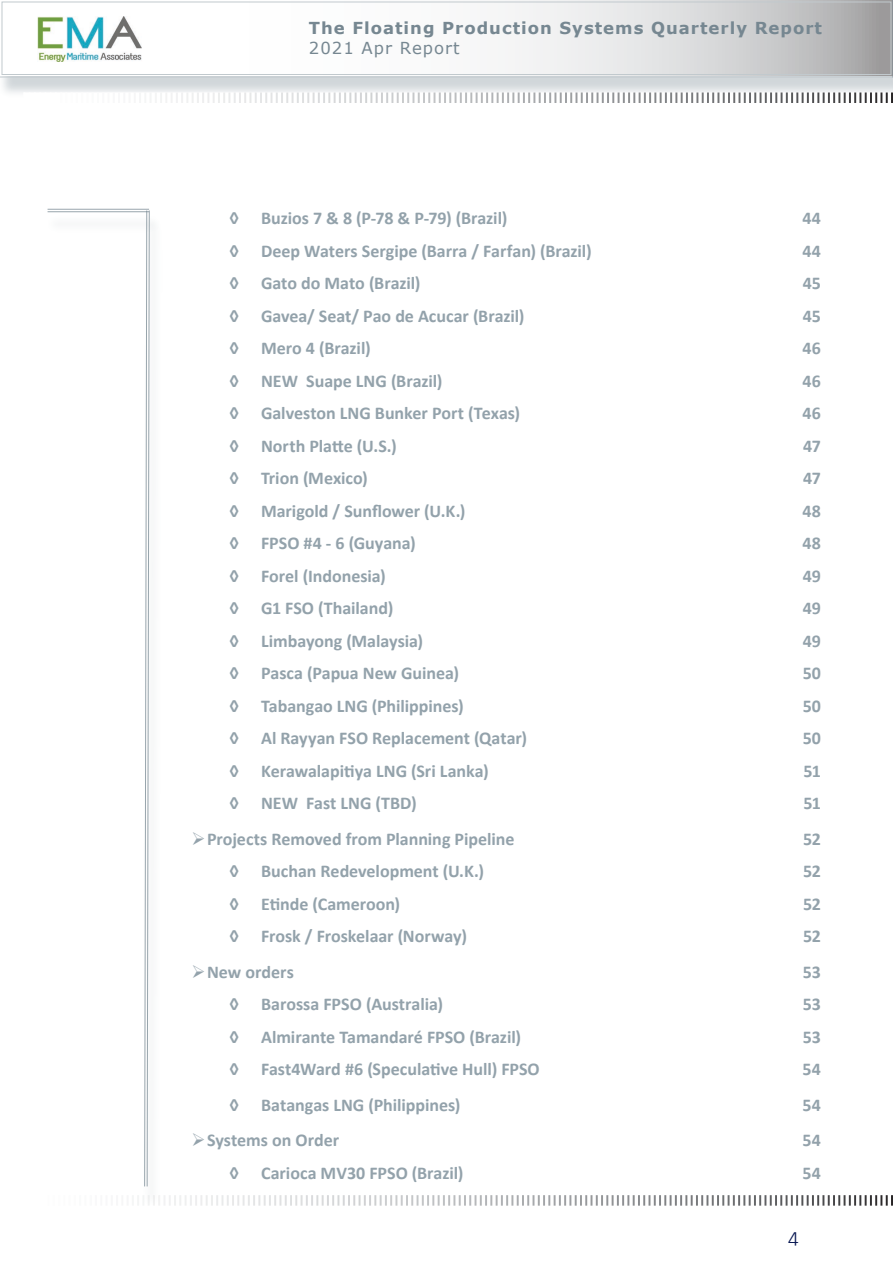
<style>
.page{position:relative;width:893px;height:1263px;background:#fff}
.page>*{position:absolute;margin:0;border:0;box-sizing:border-box;transform-origin:0 0}
.t1{font:300 21px "Calibri";color:#0a1953}
.t2{font:700 18px "Calibri";color:#93a2ab}
.t3{font:700 16.5px "Verdana";letter-spacing:.06em;color:#768791}
.t4{font:16.5px "Verdana";letter-spacing:.06em;color:#768791}
</style>
<div class="page">
<svg style="left:138px;top:1195px;width:755px;height:11px"></svg>
<div style="left:0;top:5px;width:893px;height:94px;background:#768791;opacity:.75"></div>
<svg style="left:0;top:0;width:892px;height:77px"></svg>
<hr style="left:890px;top:5px;width:3px;height:94px;background:#768791;opacity:.75">
<svg style="left:892px;top:0;width:1px;height:77px"></svg>
<svg style="left:23px;top:92px;width:870px;height:11px"></svg>
<img style="left:38px;top:17px;width:105px;height:44px">
<div style="left:142px;top:217px;width:21px;height:990px;background:#fafbfb"></div>
<svg style="left:144px;top:210px;width:6px;height:977px"></svg>
<div style="left:46px;top:214px;width:116px;height:20px;background:#fafbfb"></div>
<hr style="left:48px;top:209px;width:101px;height:1px;background:#768791">
<hr style="left:48px;top:211px;width:101px;height:1px;background:#768791">
<p class="t3" style="left:309px;top:16px;width:515px">The Floating Production Systems Quarterly Report</p>
<p class="t4" style="left:309px;top:36px;width:152px">2021 Apr Report</p>
<p class="t2" style="left:230px;top:205px;width:279px">◊ Buzios 7 &amp; 8 (P-78 &amp; P-79) (Brazil)</p>
<p class="t2" style="left:802px;top:205px;width:20px">44</p>
<p class="t2" style="left:230px;top:238px;width:364px">◊ Deep Waters Sergipe (Barra / Farfan) (Brazil)</p>
<p class="t2" style="left:802px;top:238px;width:20px">44</p>
<p class="t2" style="left:230px;top:270px;width:192px">◊ Gato do Mato (Brazil)</p>
<p class="t2" style="left:803px;top:270px;width:20px">45</p>
<p class="t2" style="left:230px;top:303px;width:296px">◊ Gavea/ Seat/ Pao de Acucar (Brazil)</p>
<p class="t2" style="left:803px;top:303px;width:20px">45</p>
<p class="t2" style="left:230px;top:335px;width:143px">◊ Mero 4 (Brazil)</p>
<p class="t2" style="left:803px;top:335px;width:20px">46</p>
<p class="t2" style="left:230px;top:368px;width:214px">◊ NEW Suape LNG (Brazil)</p>
<p class="t2" style="left:803px;top:368px;width:20px">46</p>
<p class="t2" style="left:230px;top:400px;width:292px">◊ Galveston LNG Bunker Port (Texas)</p>
<p class="t2" style="left:803px;top:400px;width:20px">46</p>
<p class="t2" style="left:230px;top:433px;width:169px">◊ North Platte (U.S.)</p>
<p class="t2" style="left:803px;top:433px;width:19px">47</p>
<p class="t2" style="left:230px;top:465px;width:140px">◊ Trion (Mexico)</p>
<p class="t2" style="left:803px;top:465px;width:19px">47</p>
<p class="t2" style="left:230px;top:498px;width:237px">◊ Marigold / Sunflower (U.K.)</p>
<p class="t2" style="left:802px;top:498px;width:20px">48</p>
<p class="t2" style="left:230px;top:530px;width:188px">◊ FPSO #4 - 6 (Guyana)</p>
<p class="t2" style="left:802px;top:530px;width:20px">48</p>
<p class="t2" style="left:230px;top:563px;width:158px">◊ Forel (Indonesia)</p>
<p class="t2" style="left:803px;top:563px;width:20px">49</p>
<p class="t2" style="left:230px;top:595px;width:165px">◊ G1 FSO (Thailand)</p>
<p class="t2" style="left:803px;top:595px;width:20px">49</p>
<p class="t2" style="left:230px;top:628px;width:195px">◊ Limbayong (Malaysia)</p>
<p class="t2" style="left:803px;top:628px;width:20px">49</p>
<p class="t2" style="left:230px;top:660px;width:231px">◊ Pasca (Papua New Guinea)</p>
<p class="t2" style="left:803px;top:660px;width:20px">50</p>
<p class="t2" style="left:230px;top:693px;width:236px">◊ Tabangao LNG (Philippines)</p>
<p class="t2" style="left:803px;top:693px;width:20px">50</p>
<p class="t2" style="left:230px;top:725px;width:299px">◊ Al Rayyan FSO Replacement (Qatar)</p>
<p class="t2" style="left:803px;top:725px;width:20px">50</p>
<p class="t2" style="left:230px;top:758px;width:260px">◊ Kerawalapitiya LNG (Sri Lanka)</p>
<p class="t2" style="left:803px;top:758px;width:19px">51</p>
<p class="t2" style="left:230px;top:790px;width:189px">◊ NEW Fast LNG (TBD)</p>
<p class="t2" style="left:803px;top:790px;width:19px">51</p>
<p class="t2" style="left:207px;top:826px;width:309px">Projects Removed from Planning Pipeline</p>
<p class="t2" style="left:803px;top:826px;width:19px">52</p>
<p class="t2" style="left:230px;top:858px;width:256px">◊ Buchan Redevelopment (U.K.)</p>
<p class="t2" style="left:803px;top:858px;width:19px">52</p>
<p class="t2" style="left:230px;top:891px;width:172px">◊ Etinde (Cameroon)</p>
<p class="t2" style="left:803px;top:891px;width:19px">52</p>
<p class="t2" style="left:230px;top:923px;width:239px">◊ Frosk / Froskelaar (Norway)</p>
<p class="t2" style="left:803px;top:923px;width:19px">52</p>
<p class="t2" style="left:207px;top:959px;width:88px">New orders</p>
<p class="t2" style="left:803px;top:959px;width:20px">53</p>
<p class="t2" style="left:230px;top:991px;width:215px">◊ Barossa FPSO (Australia)</p>
<p class="t2" style="left:803px;top:991px;width:20px">53</p>
<p class="t2" style="left:230px;top:1024px;width:293px">◊ Almirante Tamandaré FPSO (Brazil)</p>
<p class="t2" style="left:803px;top:1024px;width:20px">53</p>
<p class="t2" style="left:230px;top:1056px;width:312px">◊ Fast4Ward #6 (Speculative Hull) FPSO</p>
<p class="t2" style="left:803px;top:1056px;width:20px">54</p>
<p class="t2" style="left:230px;top:1092px;width:232px">◊ Batangas LNG (Philippines)</p>
<p class="t2" style="left:803px;top:1092px;width:20px">54</p>
<p class="t2" style="left:207px;top:1127px;width:134px">Systems on Order</p>
<p class="t2" style="left:803px;top:1127px;width:20px">54</p>
<p class="t2" style="left:230px;top:1160px;width:235px">◊ Carioca MV30 FPSO (Brazil)</p>
<p class="t2" style="left:803px;top:1160px;width:20px">54</p>
<p class="t1" style="left:788px;top:1223px;width:12px">4</p>
</div>
